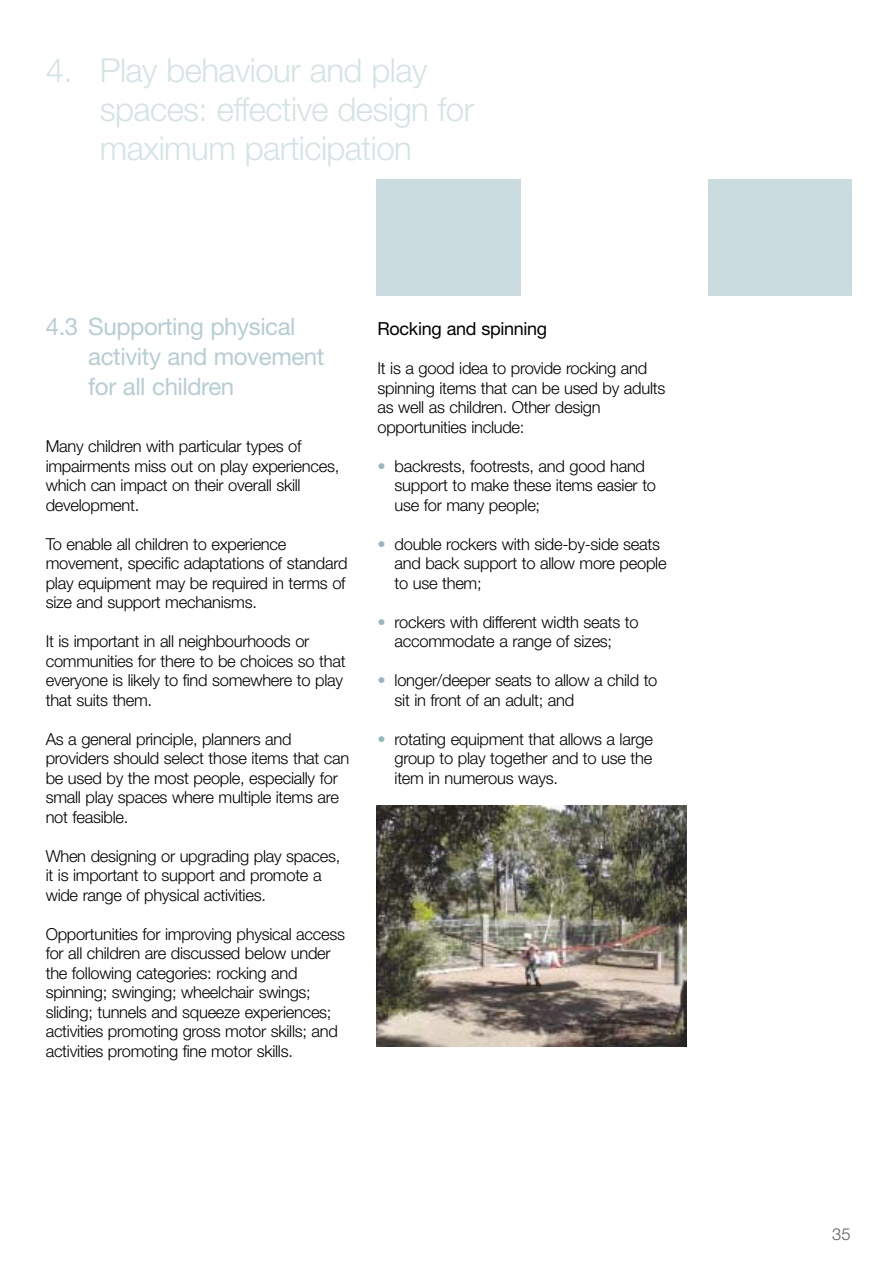
<style>
.page{position:relative;width:893px;height:1262px;background:#fff}
.page>*{position:absolute;margin:0;border:0;box-sizing:border-box;transform-origin:0 0}
.t1{font:300 33px/39px "Helvetica Neue";letter-spacing:-.015em;color:#d4e3e5}
.t2{font:24px/30px "Helvetica Neue";letter-spacing:-.015em;color:#b6ced3}
.t3{font:18px "Helvetica Neue";letter-spacing:-.015em;color:#000}
.t4{font:300 16.5px/19.5px "Helvetica Neue";letter-spacing:-.015em;color:#000}
.t5{font:300 16.5px "Helvetica Neue";color:#5b5b5b}
.s1{color:#94b9c0}
</style>
<div class="page">
<div style="left:376px;top:179px;width:144px;height:117px;background:#cadcdf"></div>
<div style="left:708px;top:179px;width:143px;height:117px;background:#cadcdf"></div>
<img style="left:376px;top:805px;width:310px;height:241px">
<h1 class="t1" style="left:100px;top:50px;width:376px;text-indent:-54px">4. Play behaviour and play spaces: effective design for maximum participation</h1>
<h2 class="t2" style="left:88px;top:311px;width:238px;text-indent:-43px">4.3 Supporting physical activity and movement for all children</h2>
<p class="t4" style="left:46px;top:436px;width:295px">Many children with particular types of impairments miss out on play experiences, which can impact on their overall skill development.</p>
<p class="t4" style="left:46px;top:534px;width:303px">To enable all children to experience movement, specific adaptations of standard play equipment may be required in terms of size and support mechanisms.</p>
<p class="t4" style="left:46px;top:631px;width:301px">It is important in all neighbourhoods or communities for there to be choices so that everyone is likely to find somewhere to play that suits them.</p>
<p class="t4" style="left:46px;top:729px;width:305px">As a general principle, planners and providers should select those items that can be used by the most people, especially for small play spaces where multiple items are not feasible.</p>
<p class="t4" style="left:46px;top:846px;width:296px">When designing or upgrading play spaces, it is important to support and promote a wide range of physical activities.</p>
<p class="t4" style="left:46px;top:924px;width:301px">Opportunities for improving physical access for all children are discussed below under the following categories: rocking and spinning; swinging; wheelchair swings; sliding; tunnels and squeeze experiences; activities promoting gross motor skills; and activities promoting fine motor skills.</p>
<p class="t3" style="left:377px;top:318px;width:171px">Rocking and spinning</p>
<p class="t4" style="left:377px;top:358px;width:289px">It is a good idea to provide rocking and spinning items that can be used by adults as well as children. Other design opportunities include:</p>
<p class="t4" style="left:394px;top:456px;width:263px;text-indent:-17px"><span class="s1">•</span> backrests, footrests, and good hand support to make these items easier to use for many people;</p>
<p class="t4" style="left:394px;top:534px;width:273px;text-indent:-17px"><span class="s1">•</span> double rockers with side-by-side seats and back support to allow more people to use them;</p>
<p class="t4" style="left:377px;top:612px;width:262px;text-align:center"><span class="s1">•</span> rockers with different width seats to accommodate a range of sizes;</p>
<p class="t4" style="left:394px;top:670px;width:264px;text-indent:-17px"><span class="s1">•</span> longer/deeper seats to allow a child to sit in front of an adult; and</p>
<p class="t4" style="left:394px;top:729px;width:260px;text-align:justify;text-indent:-17px"><span class="s1">•</span> rotating equipment that allows a large group to play together and to use the item in numerous ways.</p>
<p class="t5" style="left:832px;top:1223px;width:20px">35</p>
</div>
